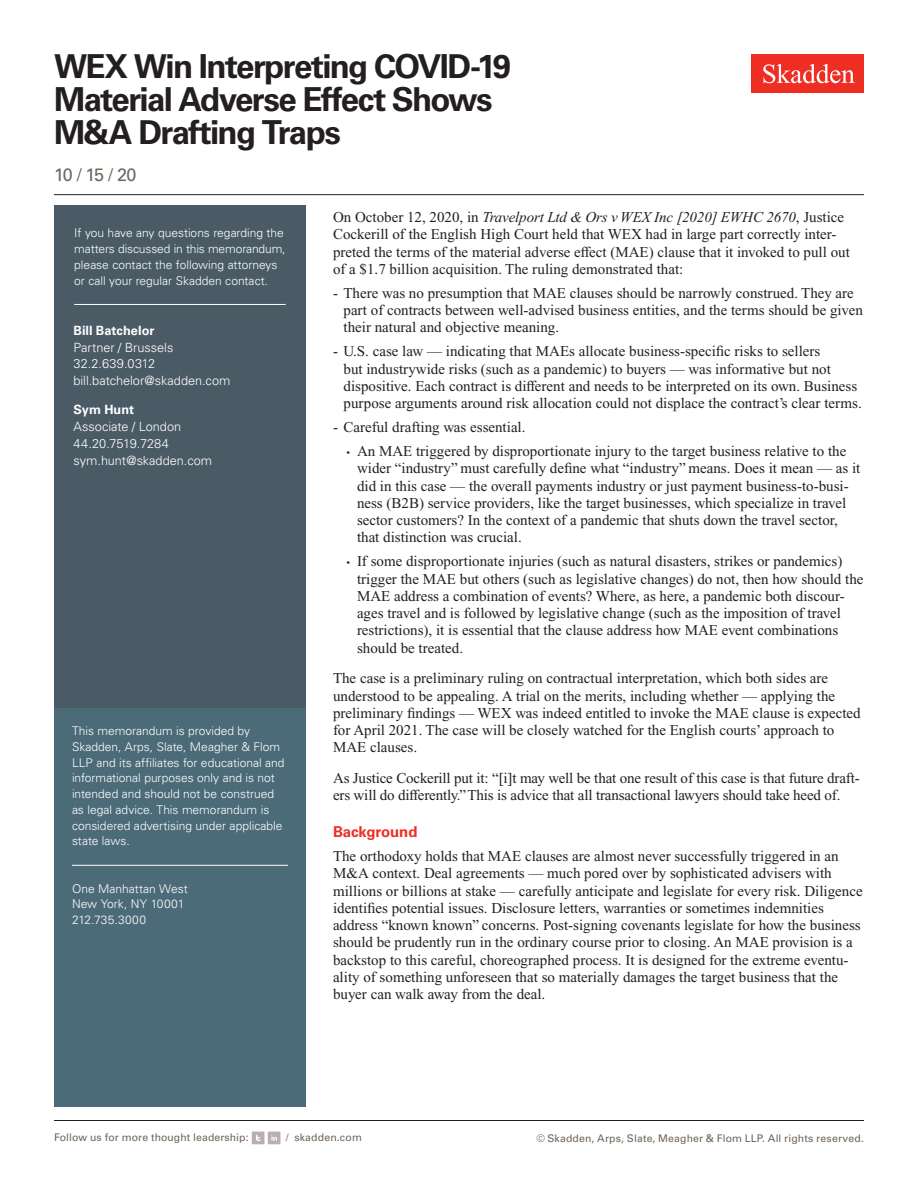
<style>
.page{position:relative;width:918px;height:1188px;background:#fff}
.page>*{position:absolute;margin:0;border:0;box-sizing:border-box;transform-origin:0 0}
.t1{font:700 33px/33px "Univers LT Std";letter-spacing:-.05em;color:#231f20}
.Date{font:18px "Univers LT Std";color:#6f645a}
.Main_Body{font:15px/17.2px "Times New Roman PS Std";color:#231f20}
.First_Level_Heading{font:700 15px "Univers LT Std";letter-spacing:-.01em;color:#ee2e22}
.Contacts{font:300 12.75px "Univers LT Std";color:#fff}
.Contacts_Name{font:700 12.75px "Univers LT Std";letter-spacing:.005em;color:#fff}
.Sidebar_body_rule_be{font:300 12px/15.8px "Univers LT Std";color:#fff}
.Firm_Address{font:300 12px/15.8px "Univers LT Std";color:#fff}
.t2{font:10.5px "Univers LT Std";letter-spacing:.01em;color:#6f645a}
.s1{font-style:italic}
.s2{font-size:10.5px}
</style>
<div class="page">
<div style="left:752px;top:54px;width:112px;height:39px;background:#ee2e22"></div>
<svg style="left:763px;top:64px;width:92px;height:19px"></svg>
<hr style="left:54px;top:1120px;width:810px;height:1px;background:#231f20">
<hr style="left:54px;top:194px;width:810px;height:1px;background:#231f20">
<div style="left:252px;top:1132px;width:12px;height:12px;background:#baaeae"></div>
<svg style="left:256px;top:1135px;width:4px;height:6px"></svg>
<div style="left:268px;top:1132px;width:12px;height:12px;background:#baaeae"></div>
<svg style="left:271px;top:1135px;width:6px;height:6px"></svg>
<div style="left:54px;top:206px;width:252px;height:506px;background:#4b5b66"></div>
<hr style="left:74px;top:304px;width:212px;height:1px;background:#fff">
<div style="left:54px;top:708px;width:252px;height:399px;background:#4c6b79"></div>
<hr style="left:72px;top:865px;width:216px;height:1px;background:#fff">
<h1 class="t1" style="left:54px;top:50px;width:459px">WEX Win Interpreting COVID-19<br>Material Adverse Effect Shows<br>M&amp;A Drafting Traps</h1>
<p class="Date" style="left:54px;top:164px;width:84px">10 / 15 / 20</p>
<p class="Sidebar_body_rule_be" style="left:74px;top:225px;width:213px">If you have any questions regarding the matters discussed in this memorandum, please contact the following attorneys or call your regular Skadden contact.</p>
<p class="Contacts_Name" style="left:74px;top:323px;width:83px">Bill Batchelor</p>
<p class="Contacts" style="left:74px;top:339px;width:101px">Partner / Brussels</p>
<p class="Contacts" style="left:74px;top:356px;width:83px">32.2.639.0312</p>
<p class="Contacts" style="left:74px;top:373px;width:158px">bill.batchelor@skadden.com</p>
<p class="Contacts_Name" style="left:74px;top:402px;width:62px">Sym Hunt</p>
<p class="Contacts" style="left:74px;top:419px;width:109px">Associate / London</p>
<p class="Contacts" style="left:74px;top:436px;width:97px">44.20.7519.7284</p>
<p class="Contacts" style="left:74px;top:453px;width:140px">sym.hunt@skadden.com</p>
<p class="Sidebar_body_rule_be" style="left:72px;top:723px;width:214px">This memorandum is provided by Skadden, Arps, Slate, Meagher &amp; Flom LLP and its affiliates for educational and informational purposes only and is not intended and should not be construed as legal advice. This memorandum is considered advertising under applicable state laws.</p>
<p class="Firm_Address" style="left:72px;top:881px;width:117px">One Manhattan West<br>New York, NY 10001<br>212.735.3000</p>
<p class="Main_Body" style="left:333px;top:208px;width:518px">On October 12, 2020, in <span class="s1">Travelport Ltd &amp; Ors v WEX Inc [2020] EWHC 2670</span>, Justice Cockerill of the English High Court held that WEX had in large part correctly inter&shy;preted the terms of the material adverse effect (MAE) clause that it invoked to pull out of a $1.7 billion acquisition. The ruling demonstrated that:</p>
<p class="Main_Body" style="left:344px;top:284px;width:521px;text-indent:-10px">- There was no presumption that MAE clauses should be narrowly construed. They are part of contracts between well-advised business entities, and the terms should be given their natural and objective meaning.</p>
<p class="Main_Body" style="left:344px;top:343px;width:520px;text-indent:-10px">- U.S. case law — indicating that MAEs allocate business-specific risks to sellers<br>but industrywide risks (such as a pandemic) to buyers — was informative but not dispositive. Each contract is different and needs to be interpreted on its own. Business purpose arguments around risk allocation could not displace the contract’s clear terms.</p>
<p class="Main_Body" style="left:333px;top:418px;width:194px">- Careful drafting was essential.</p>
<p class="Main_Body" style="left:357px;top:442px;width:505px;text-indent:-10px"><span class="s2">•</span> An MAE triggered by disproportionate injury to the target business relative to the wider “industry” must carefully define what “industry” means. Does it mean — as it did in this case — the overall payments industry or just payment business-to-busi&shy;ness (B2B) service providers, like the target businesses, which specialize in travel sector customers? In the context of a pandemic that shuts down the travel sector, that distinction was crucial.</p>
<p class="Main_Body" style="left:357px;top:553px;width:508px;text-indent:-10px"><span class="s2">•</span> If some disproportionate injuries (such as natural disasters, strikes or pandemics) trigger the MAE but others (such as legislative changes) do not, then how should the MAE address a combination of events? Where, as here, a pandemic both discour&shy;ages travel and is followed by legislative change (such as the imposition of travel restrictions), it is essential that the clause address how MAE event combinations should be treated.</p>
<p class="Main_Body" style="left:333px;top:670px;width:529px">The case is a preliminary ruling on contractual interpretation, which both sides are understood to be appealing. A trial on the merits, including whether — applying the preliminary findings — WEX was indeed entitled to invoke the MAE clause is expected for April 2021. The case will be closely watched for the English courts’ approach to MAE clauses.</p>
<p class="Main_Body" style="left:333px;top:769px;width:528px">As Justice Cockerill put it: “[i]t may well be that one result of this case is that future draft&shy;ers will do differently.” This is advice that all transactional lawyers should take heed of.</p>
<h1 class="First_Level_Heading" style="left:333px;top:823px;width:86px">Background</h1>
<p class="Main_Body" style="left:333px;top:847px;width:531px">The orthodoxy holds that MAE clauses are almost never successfully triggered in an M&amp;A context. Deal agreements — much pored over by sophisticated advisers with millions or billions at stake — carefully anticipate and legislate for every risk. Diligence identifies potential issues. Disclosure letters, warranties or sometimes indemnities address “known known” concerns. Post-signing covenants legislate for how the business should be prudently run in the ordinary course prior to closing. An MAE provision is a backstop to this careful, choreographed process. It is designed for the extreme eventu&shy;ality of something unforeseen that so materially damages the target business that the buyer can walk away from the deal.</p>
<p class="t2" style="left:54px;top:1131px;width:196px">Follow us for more thought leadership:</p>
<p class="t2" style="left:286px;top:1131px;width:77px">/ skadden.com</p>
<p class="t2" style="left:536px;top:1132px;width:329px">© Skadden, Arps, Slate, Meagher &amp; Flom LLP. All rights reserved.</p>
</div>
